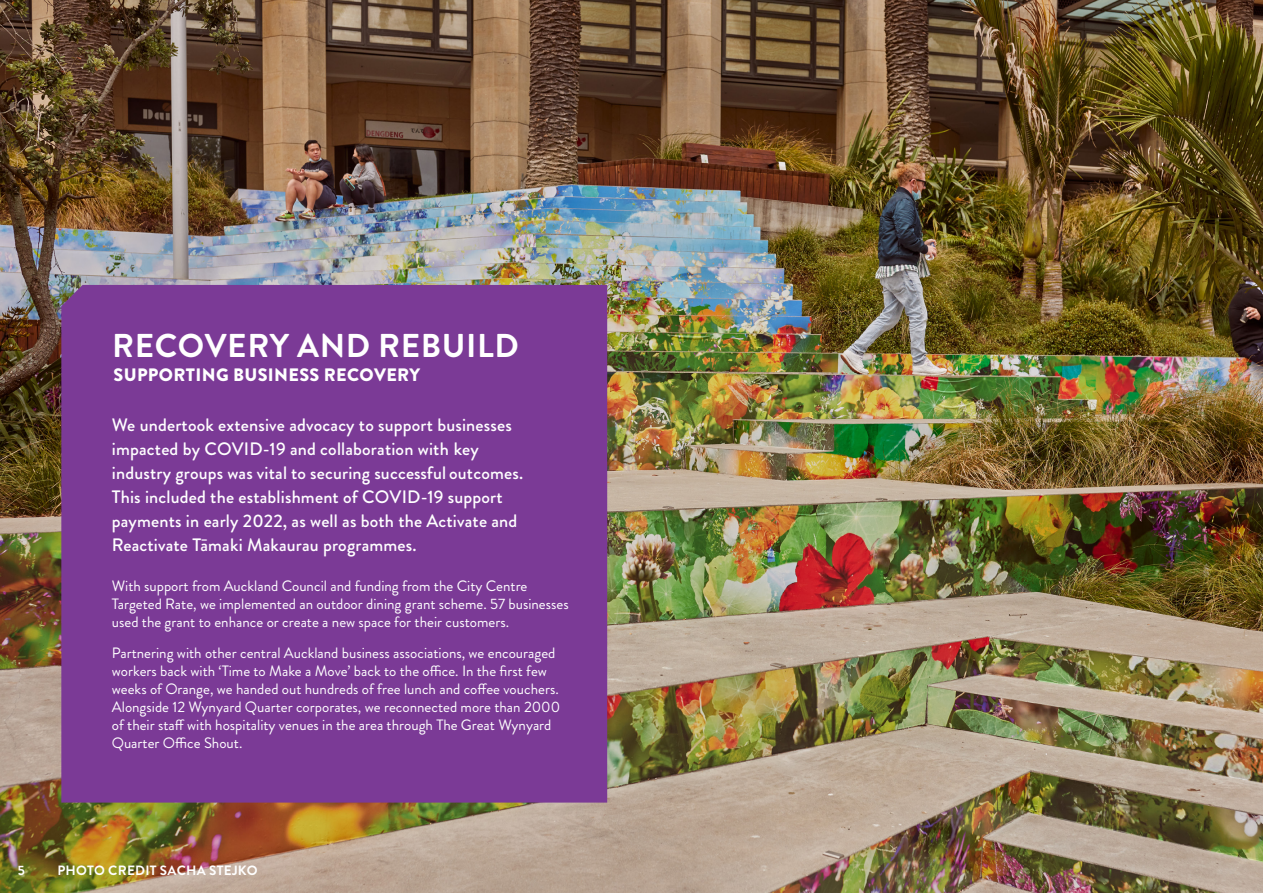
<style>
.page{position:relative;width:1263px;height:893px;background:#fff}
.page>*{position:absolute;margin:0;border:0;box-sizing:border-box;transform-origin:0 0}
.white_sub_heading{font:700 33px "Brandon Grotesque";letter-spacing:.02em;color:#fff}
.bold_body_copy{font:500 18px/24px "Brandon Grotesque";letter-spacing:.01em;color:#fff}
.white_body_copy__bla{font:900 18px "Brandon Grotesque";letter-spacing:.02em;color:#fff}
.bold_body_copy-2{font:15px/18px "Brandon Grotesque";color:#fff}
.white_body_copy{font:700 13.5px "Brandon Grotesque";letter-spacing:.02em;color:#fff}
</style>
<div class="page">
<img style="left:0;top:0;width:1263px;height:893px">
<div style="left:61px;top:285px;width:546px;height:518px;background:#7b3a96"></div>
<p class="white_sub_heading" style="left:112px;top:323px;width:408px">RECOVERY AND REBUILD</p>
<p class="white_body_copy__bla" style="left:113px;top:362px;width:308px">SUPPORTING BUSINESS RECOVERY</p>
<p class="bold_body_copy" style="left:112px;top:413px;width:413px">We undertook extensive advocacy to support businesses impacted by COVID-19 and collaboration with key industry groups was vital to securing successful outcomes.<br>This included the establishment of COVID-19 support payments in early 2022, as well as both the Activate and Reactivate Tāmaki Makaurau programmes.</p>
<p class="bold_body_copy-2" style="left:112px;top:577px;width:458px">With support from Auckland Council and funding from the City Centre<br>Targeted Rate, we implemented an outdoor dining grant scheme. 57 businesses used the grant to enhance or create a new space for their customers.</p>
<p class="bold_body_copy-2" style="left:112px;top:644px;width:450px">Partnering with other central Auckland business associations, we encouraged workers back with ‘Time to Make a Move’ back to the office. In the first few weeks of Orange, we handed out hundreds of free lunch and coffee vouchers.<br>Alongside 12 Wynyard Quarter corporates, we reconnected more than 2000 of their staff with hospitality venues in the area through The Great Wynyard Quarter Office Shout.</p>
<p class="white_body_copy" style="left:18px;top:861px;width:9px">5</p>
<p class="white_body_copy" style="left:57px;top:861px;width:202px">PHOTO CREDIT SACHA STEJKO</p>
</div>
